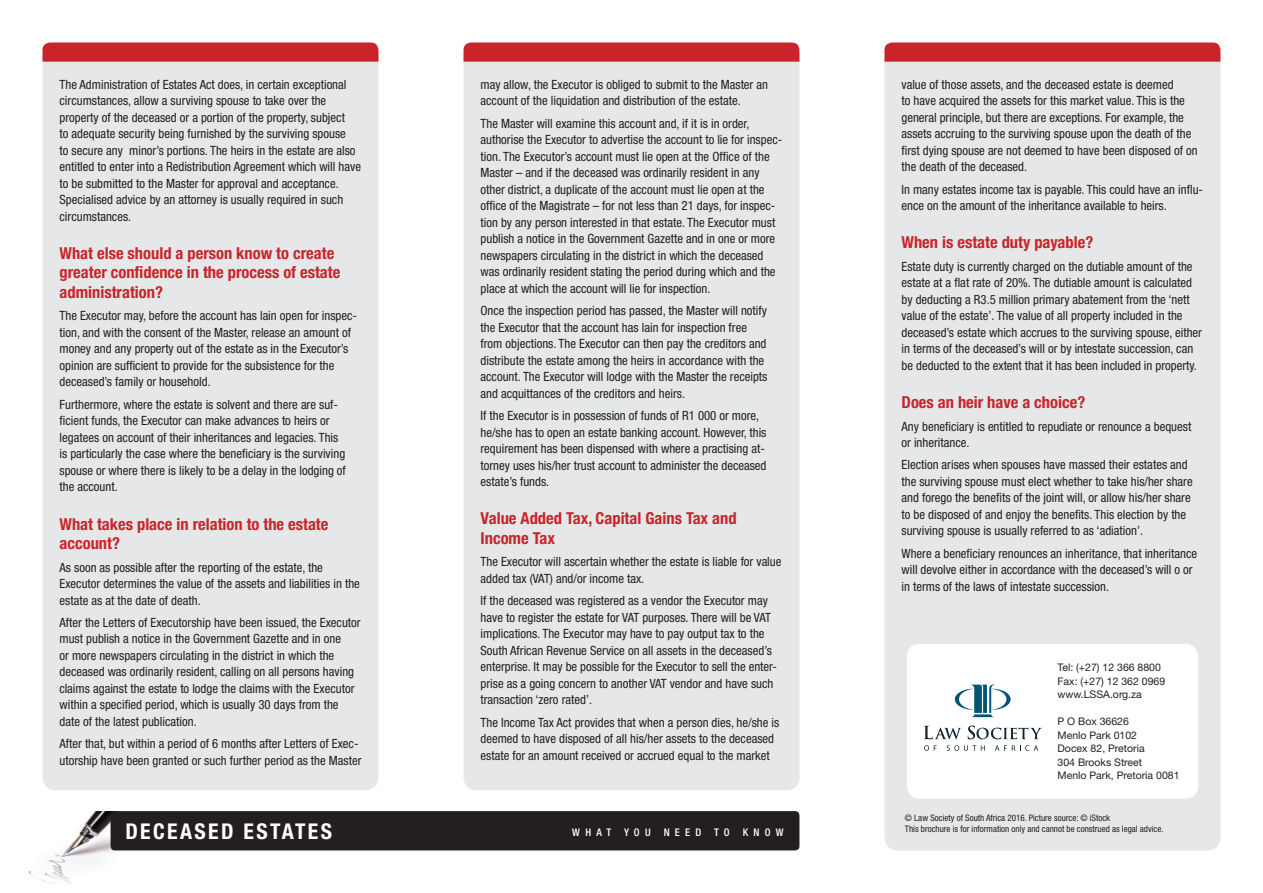
<style>
.page{position:relative;width:1263px;height:893px;background:#fff}
.page>*{position:absolute;margin:0;border:0;box-sizing:border-box;transform-origin:0 0}
.t1{font:700 condensed 21.75px "Helvetica Neue";letter-spacing:.11em;color:#fff}
.t2{font:700 condensed 16.5px/19.5px "Helvetica Neue";color:#c8242b}
.t3{font:condensed 12.75px/16.5px "Helvetica Neue";color:#231f20}
.t4{font:10.5px/13.5px "Helvetica Neue";color:#231f20}
.t5{font:500 condensed 10.5px "Helvetica Neue";letter-spacing:.5em;color:#fff}
.t6{font:condensed 9px/10.8px "Helvetica Neue";color:#231f20}
</style>
<div class="page">
<img style="left:28px;top:811px;width:90px;height:73px">
<div style="left:111px;top:811px;width:688px;height:39px;background:#231f20;border-radius:4px"></div>
<div style="left:43px;top:43px;width:335px;height:747px;background:#e6e7e9;border-radius:13px"></div>
<div style="left:463px;top:43px;width:336px;height:747px;background:#e6e7e9;border-radius:13px"></div>
<div style="left:884px;top:43px;width:336px;height:807px;background:#e6e7e9;border-radius:13px"></div>
<div style="left:43px;top:43px;width:335px;height:19px;background:#c8242b"></div>
<div style="left:463px;top:43px;width:336px;height:19px;background:#c8242b"></div>
<div style="left:884px;top:43px;width:336px;height:19px;background:#c8242b"></div>
<div style="left:907px;top:644px;width:291px;height:155px;background:#fff;border-radius:13px"></div>
<svg style="left:955px;top:685px;width:55px;height:32px"></svg>
<svg style="left:924px;top:726px;width:37px;height:13px"></svg>
<svg style="left:968px;top:725px;width:74px;height:14px"></svg>
<svg style="left:924px;top:745px;width:13px;height:6px"></svg>
<svg style="left:947px;top:745px;width:38px;height:6px"></svg>
<svg style="left:995px;top:745px;width:43px;height:6px"></svg>
<p class="t3" style="left:60px;top:76px;width:303px">The Administration of Estates Act does, in certain exceptional circumstances, allow a surviving spouse to take over the property of the deceased or a portion of the property, subject<br>to adequate security being furnished by the surviving spouse<br>to secure any minor’s portions. The heirs in the estate are also entitled to enter into a Redistribution Agreement which will have to be submitted to the Master for approval and acceptance.<br>Specialised advice by an attorney is usually required in such circumstances.</p>
<p class="t2" style="left:60px;top:243px;width:282px">What else should a person know to create greater confidence in the process of estate administration?</p>
<p class="t3" style="left:60px;top:308px;width:299px">The Executor may, before the account has lain open for inspec&shy;tion, and with the consent of the Master, release an amount of money and any property out of the estate as in the Executor’s opinion are sufficient to provide for the subsistence for the deceased’s family or household.</p>
<p class="t3" style="left:60px;top:396px;width:288px">Furthermore, where the estate is solvent and there are suf&shy;ficient funds, the Executor can make advances to heirs or legatees on account of their inheritances and legacies. This is particularly the case where the beneficiary is the surviving spouse or where there is likely to be a delay in the lodging of the account.</p>
<p class="t2" style="left:60px;top:514px;width:270px">What takes place in relation to the estate account?</p>
<p class="t3" style="left:60px;top:559px;width:302px">As soon as possible after the reporting of the estate, the<br>Executor determines the value of the assets and liabilities in the estate as at the date of death.</p>
<p class="t3" style="left:60px;top:614px;width:303px">After the Letters of Executorship have been issued, the Executor must publish a notice in the Government Gazette and in one<br>or more newspapers circulating in the district in which the deceased was ordinarily resident, calling on all persons having claims against the estate to lodge the claims with the Executor within a specified period, which is usually 30 days from the date of the latest publication.</p>
<p class="t3" style="left:60px;top:736px;width:303px">After that, but within a period of 6 months after Letters of Exec&shy;utorship have been granted or such further period as the Master</p>
<p class="t3" style="left:480px;top:76px;width:289px">may allow, the Executor is obliged to submit to the Master an account of the liquidation and distribution of the estate.</p>
<p class="t3" style="left:480px;top:115px;width:303px">The Master will examine this account and, if it is in order, authorise the Executor to advertise the account to lie for inspec&shy;tion. The Executor’s account must lie open at the Office of the Master – and if the deceased was ordinarily resident in any other district, a duplicate of the account must lie open at the office of the Magistrate – for not less than 21 days, for inspec&shy;tion by any person interested in that estate. The Executor must publish a notice in the Government Gazette and in one or more newspapers circulating in the district in which the deceased was ordinarily resident stating the period during which and the place at which the account will lie for inspection.</p>
<p class="t3" style="left:480px;top:302px;width:288px">Once the inspection period has passed, the Master will notify the Executor that the account has lain for inspection free from objections. The Executor can then pay the creditors and distribute the estate among the heirs in accordance with the account. The Executor will lodge with the Master the receipts and acquittances of the creditors and heirs.</p>
<p class="t3" style="left:480px;top:407px;width:287px">If the Executor is in possession of funds of R1 000 or more, he/she has to open an estate banking account. However, this requirement has been dispensed with where a practising at&shy;torney uses his/her trust account to administer the deceased estate’s funds.</p>
<p class="t2" style="left:480px;top:508px;width:258px">Value Added Tax, Capital Gains Tax and<br>Income Tax</p>
<p class="t3" style="left:480px;top:553px;width:302px">The Executor will ascertain whether the estate is liable for value added tax (VAT) and/or income tax.</p>
<p class="t3" style="left:480px;top:592px;width:298px">If the deceased was registered as a vendor the Executor may have to register the estate for VAT purposes. There will be VAT implications. The Executor may have to pay output tax to the South African Revenue Service on all assets in the deceased’s enterprise. It may be possible for the Executor to sell the enter&shy;prise as a going concern to another VAT vendor and have such transaction ‘zero rated’.</p>
<p class="t3" style="left:480px;top:714px;width:300px">The Income Tax Act provides that when a person dies, he/she is deemed to have disposed of all his/her assets to the deceased estate for an amount received or accrued equal to the market</p>
<h1 class="t1" style="left:125px;top:818px;width:208px">DECEASED ESTATES</h1>
<p class="t5" style="left:572px;top:826px;width:213px">WHAT YOU NEED TO KNOW</p>
<p class="t3" style="left:901px;top:76px;width:298px">value of those assets, and the deceased estate is deemed<br>to have acquired the assets for this market value. This is the general principle, but there are exceptions. For example, the assets accruing to the surviving spouse upon the death of the first dying spouse are not deemed to have been disposed of on the death of the deceased.</p>
<p class="t3" style="left:901px;top:181px;width:303px">In many estates income tax is payable. This could have an influ&shy;ence on the amount of the inheritance available to heirs.</p>
<p class="t2" style="left:901px;top:233px;width:193px">When is estate duty payable?</p>
<p class="t3" style="left:901px;top:258px;width:302px">Estate duty is currently charged on the dutiable amount of the estate at a flat rate of 20%. The dutiable amount is calculated by deducting a R3.5 million primary abatement from the ‘nett value of the estate’. The value of all property included in the deceased’s estate which accrues to the surviving spouse, either in terms of the deceased’s will or by intestate succession, can be deducted to the extent that it has been included in property.</p>
<p class="t2" style="left:901px;top:392px;width:185px">Does an heir have a choice?</p>
<p class="t3" style="left:901px;top:418px;width:291px">Any beneficiary is entitled to repudiate or renounce a bequest or inheritance.</p>
<p class="t3" style="left:901px;top:457px;width:293px">Election arises when spouses have massed their estates and the surviving spouse must elect whether to take his/her share and forego the benefits of the joint will, or allow his/her share to be disposed of and enjoy the benefits. This election by the surviving spouse is usually referred to as ‘adiation’.</p>
<p class="t3" style="left:901px;top:545px;width:297px">Where a beneficiary renounces an inheritance, that inheritance will devolve either in accordance with the deceased’s will o or in terms of the laws of intestate succession.</p>
<p class="t4" style="left:1057px;top:660px;width:109px">Tel: (+27) 12 366 8800<br>Fax: (+27) 12 362 0969 www.LSSA.org.za</p>
<p class="t4" style="left:1057px;top:714px;width:123px">P O Box 36626<br>Menlo Park 0102<br>Docex 82, Pretoria<br>304 Brooks Street<br>Menlo Park, Pretoria 0081</p>
<p class="t6" style="left:905px;top:812px;width:260px">© Law Society of South Africa 2016. Picture source: © iStock<br>This brochure is for information only and cannot be construed as legal advice.</p>
</div>
